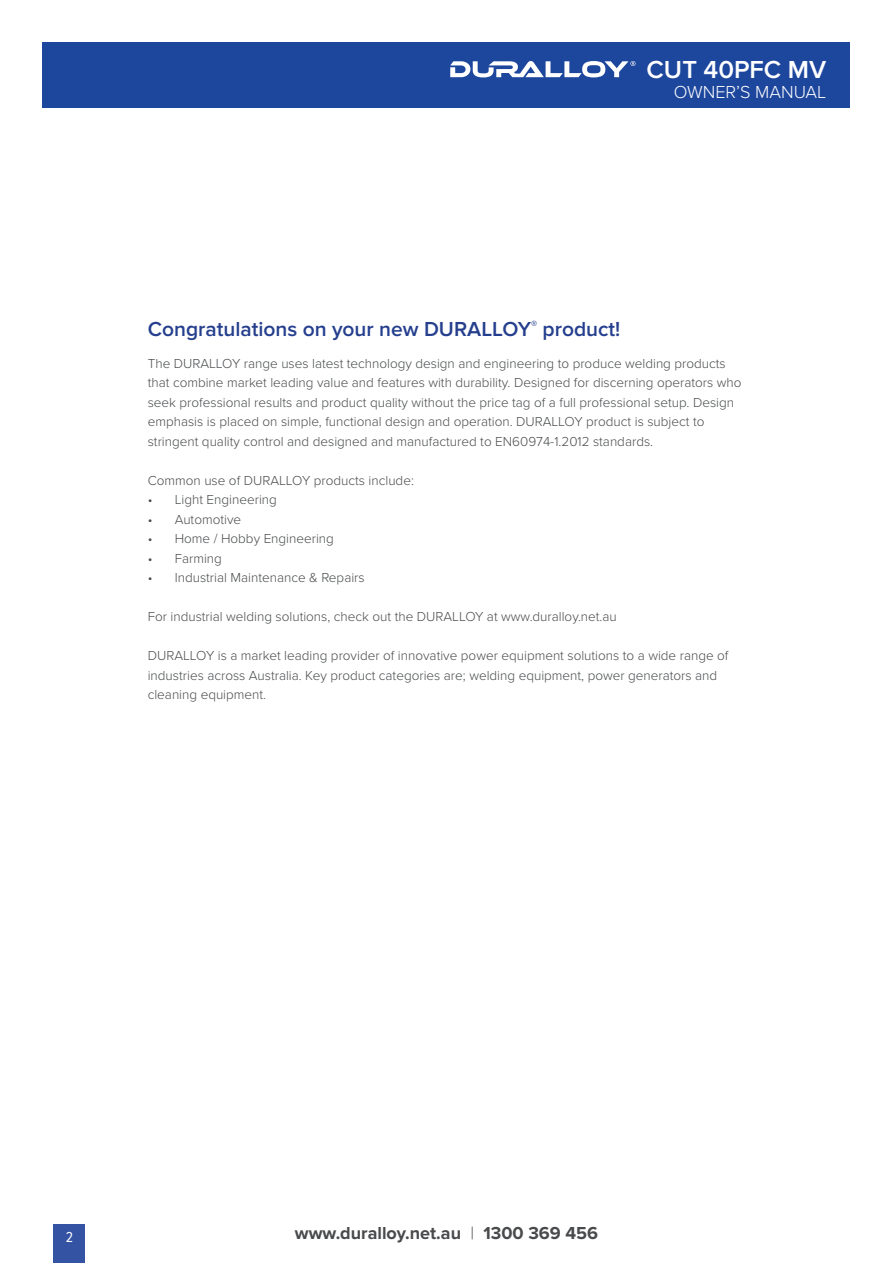
<style>
.page{position:relative;width:893px;height:1263px;background:#fff}
.page>*{position:absolute;margin:0;border:0;box-sizing:border-box;transform-origin:0 0}
.t1{font:600 25.5px "Proxima Nova";color:#fff}
.t2{font:600 21px "Proxima Nova";color:#253f8e}
.t3{font:700 18px "Proxima Nova";color:#484a4c}
.t4{font:300 18px "Proxima Nova";color:#fff}
.t5{font:15px "Proxima Nova Cond";color:#fff}
.t6{font:300 13.5px/19.5px "Proxima Nova";color:#484a4c}
.s1{font-weight:300}
</style>
<div class="page">
<div style="left:43px;top:43px;width:807px;height:65px;background:#1d469d"></div>
<div style="left:53px;top:1225px;width:32px;height:38px;background:#3553a3"></div>
<svg style="left:450px;top:61px;width:185px;height:16px"></svg>
<h1 class="t1" style="left:647px;top:55px;width:181px">CUT 40PFC MV</h1>
<h3 class="t4" style="left:674px;top:81px;width:154px">OWNER’S MANUAL</h3>
<h2 class="t2" style="left:148px;top:316px;width:474px">Congratulations on your new DURALLOY<sup>®</sup> product!</h2>
<p class="t6" style="left:148px;top:354px;width:595px">The DURALLOY range uses latest technology design and engineering to produce welding products that combine market leading value and features with durability. Designed for discerning operators who seek professional results and product quality without the price tag of a full professional setup. Design emphasis is placed on simple, functional design and operation. DURALLOY product is subject to stringent quality control and designed and manufactured to EN60974-1.2012 standards.</p>
<p class="t6" style="left:148px;top:471px;width:268px">Common use of DURALLOY products include:</p>
<p class="t6" style="left:148px;top:490px;width:131px">• Light Engineering</p>
<p class="t6" style="left:148px;top:510px;width:95px">• Automotive</p>
<p class="t6" style="left:148px;top:529px;width:188px">• Home / Hobby Engineering</p>
<p class="t6" style="left:148px;top:549px;width:76px">• Farming</p>
<p class="t6" style="left:148px;top:568px;width:218px">• Industrial Maintenance &amp; Repairs</p>
<p class="t6" style="left:148px;top:607px;width:471px">For industrial welding solutions, check out the DURALLOY at www.duralloy.net.au</p>
<p class="t6" style="left:148px;top:646px;width:582px">DURALLOY is a market leading provider of innovative power equipment solutions to a wide range of industries across Australia. Key product categories are; welding equipment, power generators and cleaning equipment.</p>
<p class="t5" style="left:66px;top:1228px;width:9px">2</p>
<h3 class="t3" style="left:295px;top:1222px;width:305px">www.duralloy.net.au <span class="s1">|</span> 1300 369 456</h3>
</div>
